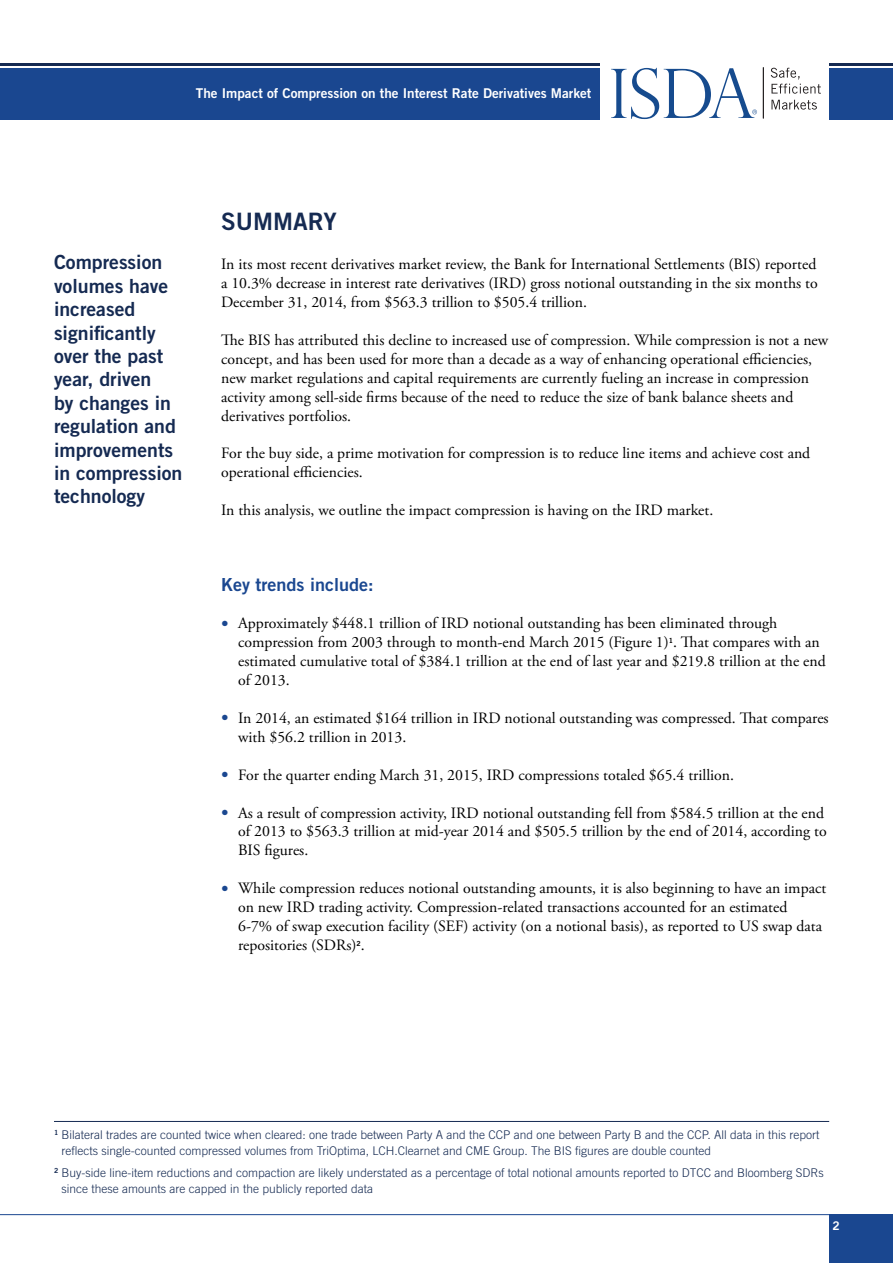
<style>
.page{position:relative;width:893px;height:1263px;background:#fff}
.page>*{position:absolute;margin:0;border:0;box-sizing:border-box;transform-origin:0 0}
.t1{font:24px "Trade Gothic LT Std Bd 2";color:#152a52}
.t2{font:19.5px/23.4px "Trade Gothic LT Std Bd 2";color:#152a52}
.t3{font:18px "Trade Gothic LT Std Bd 2";color:#1a4790}
.t4{font:15.75px/18.9px "Adobe Garamond Pro";color:#000}
.t5{font:13.5px "Trade Gothic LT Std Bd 2";color:#fff}
.t6{font:300 12px/16.5px "Trade Gothic LT Std";color:#152a52}
.t7{font:12px "Trade Gothic LT Std Bd 2";color:#fff}
.t8{font:7.05px "Trade Gothic LT Std Bd 2";color:#000}
.s1{font-size:19.5px;color:#1a4790}
</style>
<div class="page">
<div style="left:0;top:68px;width:600px;height:51px;background:#1a4790"></div>
<div style="left:829px;top:68px;width:64px;height:51px;background:#1a4790"></div>
<hr style="left:0;top:64px;width:600px;height:2px;background:#152a52">
<hr style="left:829px;top:64px;width:64px;height:2px;background:#152a52">
<div style="left:829px;top:1214px;width:64px;height:49px;background:#1a4790"></div>
<svg style="left:771px;top:68px;width:50px;height:26px"></svg>
<svg style="left:771px;top:100px;width:46px;height:10px"></svg>
<hr style="left:763px;top:67px;width:1px;height:51px;background:#231f20">
<svg style="left:611px;top:68px;width:146px;height:51px"></svg>
<hr style="left:0;top:1214px;width:829px;height:1px;background:#1a4790">
<hr style="left:54px;top:1121px;width:775px;height:1px;background:#152a52">
<p class="t5" style="left:196px;top:85px;width:397px">The Impact of Compression on the Interest Rate Derivatives Market</p>
<p class="t2" style="left:54px;top:250px;width:130px">Compression volumes have increased significantly over the past year, driven<br>by changes in regulation and improvements in compression technology</p>
<h1 class="t1" style="left:221px;top:206px;width:117px">SUMMARY</h1>
<p class="t4" style="left:221px;top:255px;width:598px;text-align:justify">In its most recent derivatives market review, the Bank for International Settlements (BIS) reported a 10.3% decrease in interest rate derivatives (IRD) gross notional outstanding in the six months to December 31, 2014, from $563.3 trillion to $505.4 trillion.</p>
<p class="t4" style="left:221px;top:331px;width:609px">The BIS has attributed this decline to increased use of compression. While compression is not a new concept, and has been used for more than a decade as a way of enhancing operational efficiencies, new market regulations and capital requirements are currently fueling an increase in compression activity among sell-side firms because of the need to reduce the size of bank balance sheets and derivatives portfolios.</p>
<p class="t4" style="left:221px;top:444px;width:591px">For the buy side, a prime motivation for compression is to reduce line items and achieve cost and operational efficiencies.</p>
<p class="t4" style="left:221px;top:501px;width:494px">In this analysis, we outline the impact compression is having on the IRD market.</p>
<p class="t3" style="left:221px;top:573px;width:154px">Key trends include:</p>
<p class="t4" style="left:238px;top:615px;width:583px;text-indent:-17px"><span class="s1">•</span> Approximately $448.1 trillion of IRD notional outstanding has been eliminated through compression from 2003 through to month-end March 2015 (Figure 1) . That compares with an</p>
<p class="t8" style="left:669px;top:636px;width:6px">1</p>
<p class="t4" style="left:238px;top:652px;width:589px">estimated cumulative total of $384.1 trillion at the end of last year and $219.8 trillion at the end of 2013.</p>
<p class="t4" style="left:238px;top:709px;width:592px;text-indent:-17px"><span class="s1">•</span> In 2014, an estimated $164 trillion in IRD notional outstanding was compressed. That compares with $56.2 trillion in 2013.</p>
<p class="t4" style="left:221px;top:766px;width:514px"><span class="s1">•</span> For the quarter ending March 31, 2015, IRD compressions totaled $65.4 trillion.</p>
<p class="t4" style="left:238px;top:804px;width:590px;text-indent:-17px"><span class="s1">•</span> As a result of compression activity, IRD notional outstanding fell from $584.5 trillion at the end of 2013 to $563.3 trillion at mid-year 2014 and $505.5 trillion by the end of 2014, according to<br>BIS figures.</p>
<p class="t4" style="left:238px;top:879px;width:589px;text-indent:-17px"><span class="s1">•</span> While compression reduces notional outstanding amounts, it is also beginning to have an impact on new IRD trading activity. Compression-related transactions accounted for an estimated<br>6-7% of swap execution facility (SEF) activity (on a notional basis), as reported to US swap data repositories (SDRs) .</p>
<p class="t8" style="left:357px;top:939px;width:6px">2</p>
<p class="t6" style="left:62px;top:1126px;width:759px;text-indent:-8px"><sup>1</sup> Bilateral trades are counted twice when cleared: one trade between Party A and the CCP and one between Party B and the CCP. All data in this report reflects single-counted compressed volumes from TriOptima, LCH.Clearnet and CME Group. The BIS figures are double counted</p>
<p class="t6" style="left:62px;top:1164px;width:764px;text-indent:-8px"><sup>2</sup> Buy-side line-item reductions and compaction are likely understated as a percentage of total notional amounts reported to DTCC and Bloomberg SDRs since these amounts are capped in the publicly reported data</p>
<p class="t7" style="left:833px;top:1218px;width:9px">2</p>
</div>
